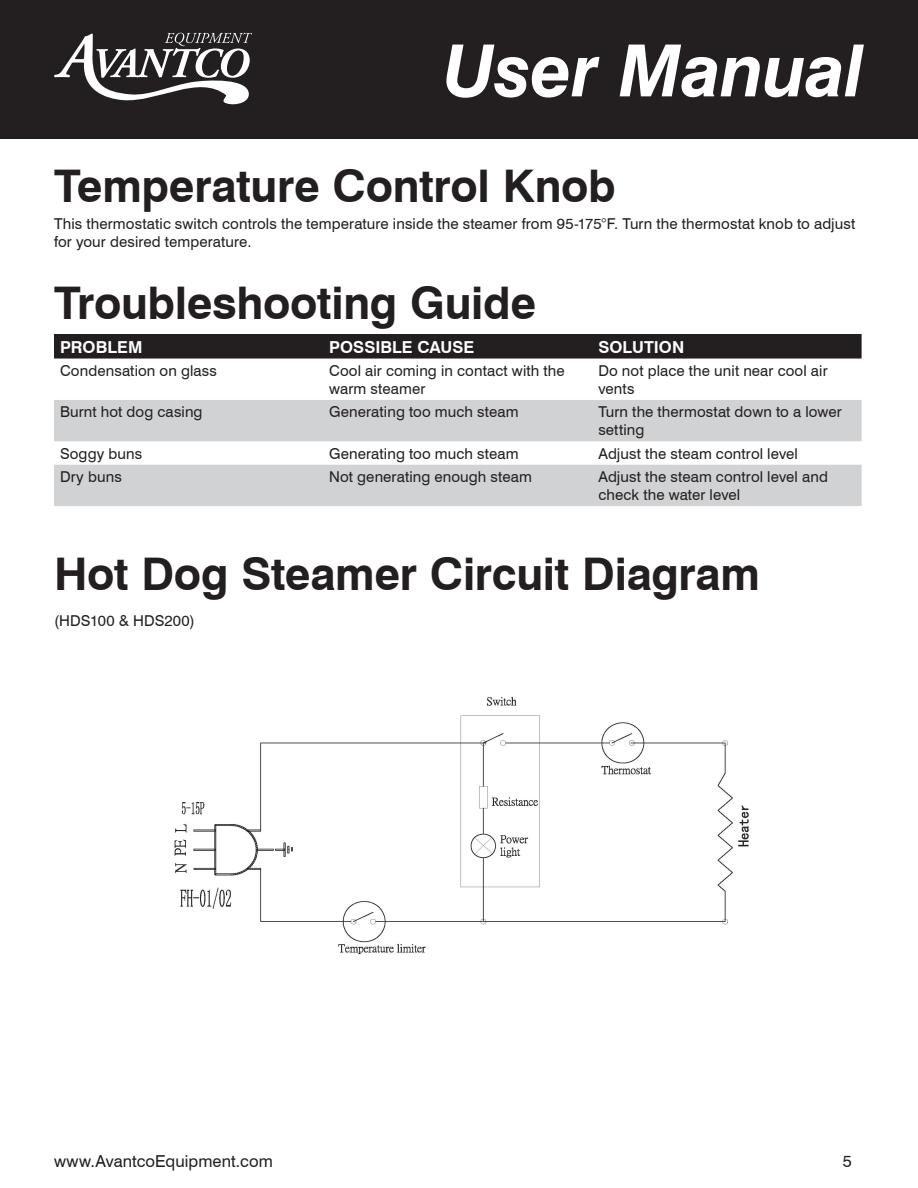
<style>
.page{position:relative;width:918px;height:1188px;background:#fff}
.page>*{position:absolute;margin:0;border:0;box-sizing:border-box;transform-origin:0 0}
.t1{font:italic 700 72px "Swiss 721 BT";letter-spacing:-.01em;color:#fff}
.t2{font:700 45px "Swiss 721 BT";letter-spacing:-.005em;color:#231f20}
.t3{font:700 16.5px "Swiss 721 BT";letter-spacing:.005em;color:#fff}
.t4{font:16.5px "Swiss 721 BT";letter-spacing:.005em;color:#231f20}
.t5{font:15px/18px "Swiss 721 BT";letter-spacing:.01em;color:#231f20}
</style>
<div class="page">
<div style="left:0;top:0;width:918px;height:138px;background:#231f20"></div>
<svg style="left:54px;top:33px;width:197px;height:72px"></svg>
<div style="left:54px;top:334px;width:808px;height:25px;background:#231f20"></div>
<svg style="left:54px;top:400px;width:808px;height:106px;fill:#d1d2d4"></svg>
<img style="left:174px;top:696px;width:575px;height:259px">
<h1 class="t1" style="left:442px;top:27px;width:423px">User Manual</h1>
<h2 class="t2" style="left:54px;top:159px;width:563px">Temperature Control Knob</h2>
<p class="t5" style="left:54px;top:215px;width:803px">This thermostatic switch controls the temperature inside the steamer from 95-175°F. Turn the thermostat knob to adjust for your desired temperature.</p>
<h2 class="t2" style="left:54px;top:276px;width:484px">Troubleshooting Guide</h2>
<p class="t3" style="left:60px;top:337px;width:84px">PROBLEM</p>
<p class="t3" style="left:329px;top:337px;width:147px">POSSIBLE CAUSE</p>
<p class="t3" style="left:598px;top:337px;width:87px">SOLUTION</p>
<p class="t5" style="left:60px;top:361px;width:159px">Condensation on glass</p>
<p class="t5" style="left:329px;top:361px;width:237px">Cool air coming in contact with the warm steamer</p>
<p class="t5" style="left:598px;top:361px;width:231px">Do not place the unit near cool air vents</p>
<p class="t5" style="left:60px;top:403px;width:144px">Burnt hot dog casing</p>
<p class="t5" style="left:329px;top:403px;width:191px">Generating too much steam</p>
<p class="t5" style="left:598px;top:403px;width:245px">Turn the thermostat down to a lower setting</p>
<p class="t5" style="left:60px;top:444px;width:84px">Soggy buns</p>
<p class="t5" style="left:329px;top:444px;width:191px">Generating too much steam</p>
<p class="t5" style="left:598px;top:444px;width:201px">Adjust the steam control level</p>
<p class="t5" style="left:60px;top:468px;width:63px">Dry buns</p>
<p class="t5" style="left:329px;top:468px;width:204px">Not generating enough steam</p>
<p class="t5" style="left:598px;top:468px;width:231px">Adjust the steam control level and check the water level</p>
<h2 class="t2" style="left:54px;top:547px;width:708px">Hot Dog Steamer Circuit Diagram</h2>
<p class="t5" style="left:54px;top:612px;width:142px">(HDS100 &amp; HDS200)</p>
<p class="t4" style="left:54px;top:1151px;width:220px">www.AvantcoEquipment.com</p>
<p class="t4" style="left:843px;top:1151px;width:11px">5</p>
</div>
